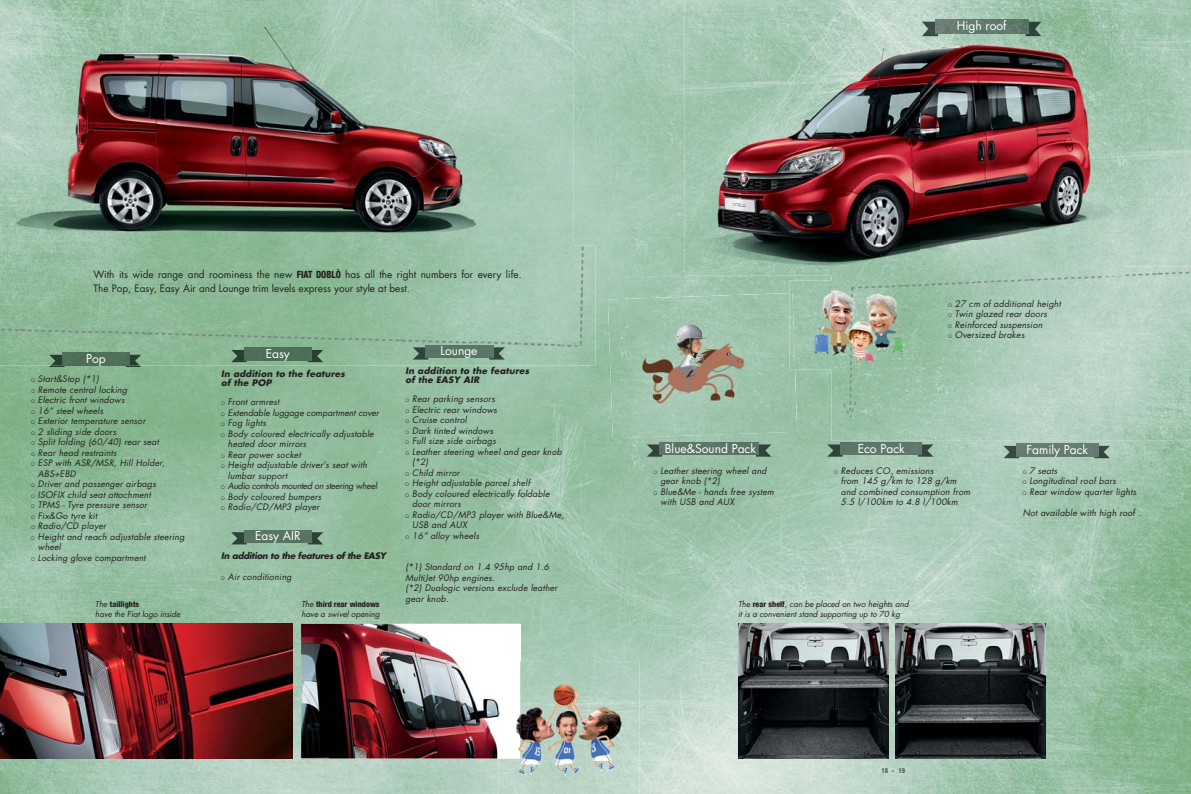
<style>
.page{position:relative;width:1191px;height:794px;background:#fff}
.page>*{position:absolute;margin:0;border:0;box-sizing:border-box;transform-origin:0 0}
.t1{font:12px "Futura Std";color:#fff}
.t2{font:10px/14px "Futura Std";color:#231f20}
.t3{font:italic 8.8px/10.5px "Futura Std";letter-spacing:.02em;color:#231f20}
.t4{font:italic 700 8.8px/9px "Futura Std";letter-spacing:.02em;color:#231f20}
.t5{font:italic 8.8px "Futura Std";letter-spacing:-.03em;color:#231f20}
.t6{font:italic 8.8px "Futura Std";color:#231f20}
.t7{font:italic 700 8.8px "Futura Std";letter-spacing:-.03em;color:#231f20}
.t8{font:italic 8px/9.6px "Futura Std";color:#231f20}
.t9{font:800 condensed 8px "Helvetica Neue LT Pro";color:#231f20}
.t10{font:800 condensed 7px "Helvetica Neue LT Pro";color:#58595b;scale:.9 1}
.s1{font-family:"Helvetica Neue LT Pro";font-weight:800;font-stretch:condensed}
.s2{font-family:"MT Fiheart Sketches";font-style:normal;font-size:5px}
.s3{font-family:"Futura Std";font-weight:400;font-style:italic;font-stretch:normal}
.s4{font-family:"Helvetica Neue LT Pro";font-weight:800;font-style:normal;font-stretch:condensed}
</style>
<div class="page">
<img style="left:0;top:0;width:1191px;height:794px">
<img style="left:1094px;top:446px;width:16px;height:12px">
<img style="left:1003px;top:446px;width:16px;height:12px">
<img style="left:1016px;top:444px;width:82px;height:12px">
<img style="left:608px;top:293px;width:189px;height:145px">
<img style="left:831px;top:266px;width:360px;height:35px">
<img style="left:897px;top:301px;width:294px;height:140px">
<img style="left:831px;top:369px;width:66px;height:72px">
<img style="left:0;top:624px;width:292px;height:134px">
<img style="left:301px;top:624px;width:219px;height:134px">
<img style="left:498px;top:661px;width:141px;height:133px">
<img style="left:498px;top:661px;width:23px;height:97px">
<img style="left:756px;top:444px;width:15px;height:13px">
<img style="left:646px;top:444px;width:16px;height:13px">
<img style="left:659px;top:442px;width:99px;height:13px">
<img style="left:918px;top:444px;width:15px;height:13px">
<img style="left:827px;top:444px;width:15px;height:13px">
<img style="left:840px;top:442px;width:81px;height:13px">
<img style="left:684px;top:0;width:236px;height:275px">
<img style="left:684px;top:275px;width:147px;height:1px">
<img style="left:831px;top:266px;width:293px;height:9px">
<img style="left:920px;top:0;width:204px;height:267px">
<img style="left:308px;top:532px;width:15px;height:12px">
<img style="left:231px;top:532px;width:16px;height:12px">
<img style="left:244px;top:530px;width:67px;height:12px">
<svg style="left:126px;top:366px;width:15px;height:1px"></svg>
<svg style="left:49px;top:366px;width:16px;height:1px"></svg>
<img style="left:789px;top:280px;width:128px;height:89px">
<img style="left:789px;top:293px;width:6px;height:76px">
<img style="left:1025px;top:22px;width:16px;height:14px">
<img style="left:921px;top:22px;width:17px;height:14px">
<img style="left:935px;top:19px;width:93px;height:15px">
<img style="left:738px;top:624px;width:150px;height:134px">
<img style="left:895px;top:624px;width:150px;height:134px">
<img style="left:560px;top:245px;width:35px;height:121px">
<img style="left:0;top:321px;width:560px;height:45px">
<img style="left:489px;top:347px;width:16px;height:13px">
<img style="left:412px;top:347px;width:16px;height:13px">
<img style="left:426px;top:345px;width:67px;height:13px">
<img style="left:308px;top:350px;width:15px;height:12px">
<img style="left:231px;top:350px;width:16px;height:12px">
<img style="left:244px;top:348px;width:67px;height:12px">
<img style="left:65px;top:365px;width:61px;height:1px">
<img style="left:126px;top:354px;width:15px;height:12px">
<img style="left:49px;top:354px;width:16px;height:12px">
<img style="left:62px;top:353px;width:67px;height:12px">
<img style="left:0;top:0;width:573px;height:245px">
<img style="left:0;top:245px;width:573px;height:76px">
<h1 class="t1" style="left:957px;top:20px;width:51px">High roof</h1>
<p class="t2" style="left:94px;top:268px;width:430px">With its wide range and roominess the new <span class="s1">FIAT DOBLÒ</span> has all the right numbers for every life.<br>The Pop, Easy, Easy Air and Lounge trim levels express your style at best.</p>
<h1 class="t1" style="left:86px;top:353px;width:21px">Pop</h1>
<p class="t3" style="left:31px;top:374px;width:69px"><span class="s2">J</span> Start&amp;Stop (*1)</p>
<p class="t3" style="left:31px;top:385px;width:97px"><span class="s2">J</span> Remote central locking</p>
<p class="t3" style="left:31px;top:395px;width:95px"><span class="s2">J</span> Electric front windows</p>
<p class="t3" style="left:31px;top:406px;width:74px"><span class="s2">J</span> 16“ steel wheels</p>
<p class="t3" style="left:31px;top:416px;width:116px"><span class="s2">J</span> Exterior temperature sensor</p>
<p class="t3" style="left:31px;top:427px;width:87px"><span class="s2">J</span> 2 sliding side doors</p>
<p class="t3" style="left:31px;top:437px;width:129px"><span class="s2">J</span> Split folding (60/40) rear seat</p>
<p class="t3" style="left:31px;top:448px;width:87px"><span class="s2">J</span> Rear head restraints</p>
<p class="t3" style="left:31px;top:458px;width:135px"><span class="s2">J</span> ESP with ASR/MSR, Hill Holder,</p>
<p class="t3" style="left:38px;top:469px;width:39px">ABS+EBD</p>
<p class="t3" style="left:31px;top:479px;width:126px"><span class="s2">J</span> Driver and passenger airbags</p>
<p class="t3" style="left:31px;top:490px;width:121px"><span class="s2">J</span> ISOFIX child seat attachment</p>
<p class="t3" style="left:31px;top:500px;width:117px"><span class="s2">J</span> TPMS - Tyre pressure sensor</p>
<p class="t3" style="left:31px;top:511px;width:68px"><span class="s2">J</span> Fix&amp;Go tyre kit</p>
<p class="t3" style="left:31px;top:521px;width:77px"><span class="s2">J</span> Radio/CD player</p>
<p class="t3" style="left:31px;top:532px;width:155px"><span class="s2">J</span> Height and reach adjustable steering</p>
<p class="t3" style="left:38px;top:542px;width:25px">wheel</p>
<p class="t3" style="left:31px;top:553px;width:116px"><span class="s2">J</span> Locking glove compartment</p>
<p class="t9" style="left:95px;top:601px;width:45px"><span class="s3">The</span> taillights</p>
<p class="t8" style="left:95px;top:609px;width:87px">have the Fiat logo inside</p>
<h1 class="t1" style="left:266px;top:348px;width:26px">Easy</h1>
<h1 class="t1" style="left:440px;top:345px;width:38px">Lounge</h1>
<p class="t4" style="left:221px;top:369px;width:125px">In addition to the features of the POP</p>
<p class="t3" style="left:221px;top:397px;width:60px"><span class="s2">J</span> Front armrest</p>
<p class="t6" style="left:221px;top:408px;width:159px"><span class="s2">J</span> Extendable luggage compartment cover</p>
<p class="t3" style="left:221px;top:418px;width:46px"><span class="s2">J</span> Fog lights</p>
<p class="t3" style="left:221px;top:429px;width:154px"><span class="s2">J</span> Body coloured electrically adjustable</p>
<p class="t3" style="left:228px;top:439px;width:80px">heated door mirrors</p>
<p class="t3" style="left:221px;top:450px;width:81px"><span class="s2">J</span> Rear power socket</p>
<p class="t3" style="left:221px;top:460px;width:147px"><span class="s2">J</span> Height adjustable driver’s seat with</p>
<p class="t3" style="left:228px;top:471px;width:61px">lumbar support</p>
<p class="t5" style="left:221px;top:482px;width:157px"><span class="s2">J</span> Audio controls mounted on steering wheel</p>
<p class="t3" style="left:221px;top:492px;width:102px"><span class="s2">J</span> Body coloured bumpers</p>
<p class="t3" style="left:221px;top:502px;width:100px"><span class="s2">J</span> Radio/CD/MP3 player</p>
<p class="t7" style="left:221px;top:551px;width:166px">In addition to the features of the EASY</p>
<p class="t3" style="left:221px;top:572px;width:72px"><span class="s2">J</span> Air conditioning</p>
<h1 class="t1" style="left:255px;top:530px;width:47px">Easy AIR</h1>
<p class="t9" style="left:301px;top:601px;width:80px"><span class="s3">The</span> third rear windows</p>
<p class="t8" style="left:301px;top:609px;width:80px">have a swivel opening</p>
<p class="t4" style="left:405px;top:366px;width:125px">In addition to the features of the EASY AIR</p>
<p class="t3" style="left:405px;top:394px;width:91px"><span class="s2">J</span> Rear parking sensors</p>
<p class="t3" style="left:405px;top:405px;width:93px"><span class="s2">J</span> Electric rear windows</p>
<p class="t3" style="left:405px;top:415px;width:63px"><span class="s2">J</span> Cruise control</p>
<p class="t3" style="left:405px;top:426px;width:89px"><span class="s2">J</span> Dark tinted windows</p>
<p class="t3" style="left:405px;top:436px;width:92px"><span class="s2">J</span> Full size side airbags</p>
<p class="t3" style="left:405px;top:447px;width:158px"><span class="s2">J</span> Leather steering wheel and gear knob</p>
<p class="t3" style="left:412px;top:457px;width:18px">(*2)</p>
<p class="t3" style="left:405px;top:468px;width:56px"><span class="s2">J</span> Child mirror</p>
<p class="t3" style="left:405px;top:478px;width:126px"><span class="s2">J</span> Height adjustable parcel shelf</p>
<p class="t3" style="left:405px;top:489px;width:146px"><span class="s2">J</span> Body coloured electrically foldable</p>
<p class="t3" style="left:412px;top:499px;width:50px">door mirrors</p>
<p class="t3" style="left:405px;top:510px;width:160px"><span class="s2">J</span> Radio/CD/MP3 player with Blue&amp;Me,</p>
<p class="t3" style="left:412px;top:520px;width:56px">USB and AUX</p>
<p class="t3" style="left:405px;top:531px;width:75px"><span class="s2">J</span> 16” alloy wheels</p>
<p class="t3" style="left:405px;top:562px;width:153px">(*1) Standard on 1.4 95hp and 1.6<br>MultiJet 90hp engines.<br>(*2) Dualogic versions exclude leather gear knob.</p>
<p class="t3" style="left:948px;top:299px;width:114px"><span class="s2">J</span> 27 cm of additional height<br><span class="s2">J</span> Twin glazed rear doors<br><span class="s2">J</span> Reinforced suspension<br><span class="s2">J</span> Oversized brakes</p>
<h1 class="t1" style="left:665px;top:443px;width:93px">Blue&amp;Sound Pack</h1>
<h1 class="t1" style="left:858px;top:443px;width:48px">Eco Pack</h1>
<h1 class="t1" style="left:1026px;top:444px;width:63px">Family Pack</h1>
<p class="t3" style="left:653px;top:466px;width:114px"><span class="s2">J</span> Leather steering wheel and</p>
<p class="t3" style="left:660px;top:476px;width:61px">gear knob (*2)</p>
<p class="t3" style="left:653px;top:487px;width:122px"><span class="s2">J</span> Blue&amp;Me - hands free system</p>
<p class="t3" style="left:660px;top:497px;width:75px">with USB and AUX</p>
<p class="t3" style="left:841px;top:466px;width:131px;text-indent:-7px"><span class="s2">J</span> Reduces CO<sub>2</sub> emissions<br>from 145 g/km to 128 g/km and combined consumption from<br>5.5 l/100km to 4.8 l/100km</p>
<p class="t3" style="left:1022px;top:466px;width:115px"><span class="s2">J</span> 7 seats<br><span class="s2">J</span> Longitudinal roof bars<br><span class="s2">J</span> Rear window quarter lights</p>
<p class="t3" style="left:1022px;top:508px;width:120px">Not available with high roof .</p>
<p class="t8" style="left:738px;top:600px;width:172px">The <span class="s4">rear shelf</span>, can be placed on two heights and it is a convenient stand supporting up to 70 kg</p>
<p class="t10" style="left:881px;top:768px;width:28px">18 - 19</p>
</div>
